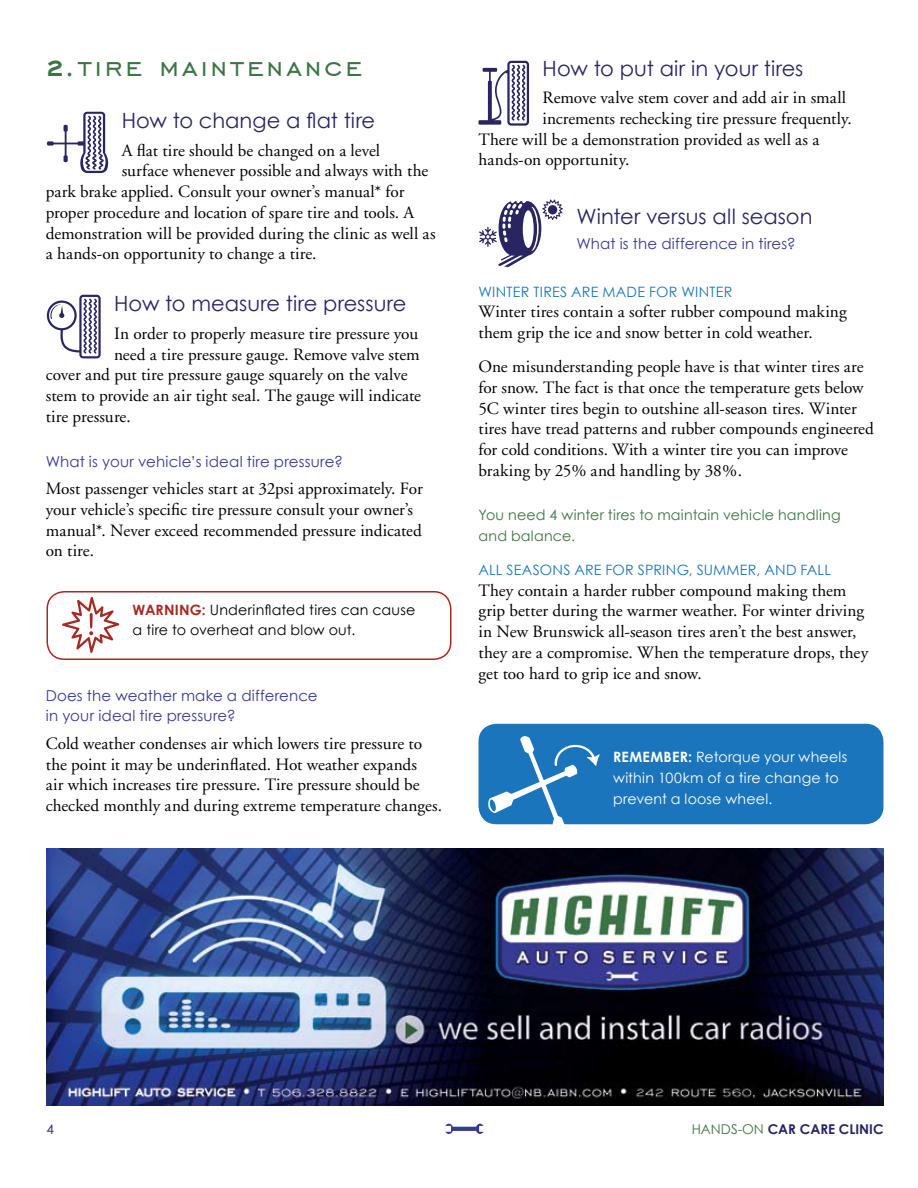
<style>
.page{position:relative;width:918px;height:1188px;background:#fff}
.page>*{position:absolute;margin:0;border:0;box-sizing:border-box;transform-origin:0 0}
.t1{font:33px "Engravers Gothic BT";letter-spacing:.1em;color:#3c7445}
.t2{font:21px "Century Gothic";color:#282561}
.t3{font:17.25px/20.7px "Adobe Garamond";color:#000}
.t4{font:15px/20.7px "Century Gothic";letter-spacing:.01em;color:#383a90}
.t5{font:14.25px/21px "Century Gothic";letter-spacing:.015em;color:#fff}
.t6{font:14.25px "Century Gothic";letter-spacing:.02em;color:#1b75bc}
.t7{font:14.25px/20.7px "Century Gothic";letter-spacing:-.01em;color:#000}
.t8{font:14.25px/20.7px "Century Gothic";color:#3c7445}
.t9{font:700 13.5px "Century Gothic";color:#282561}
.t10{font:13.5px "Century Gothic";color:#282561}
.s1{font-weight:800;font-size:27px}
.s2{font-weight:700;color:#a52a21}
.s3{font-weight:700}
.s4{font-weight:400;color:#3c7445}
</style>
<div class="page">
<svg style="left:445px;top:1124px;width:39px;height:10px"></svg>
<div style="left:479px;top:724px;width:405px;height:100px;background:#1b75bc;border-radius:18px"></div>
<svg style="left:479px;top:199px;width:84px;height:68px"></svg>
<img style="left:47px;top:849px;width:836px;height:257px">
<div style="left:47px;top:591px;width:405px;height:69px;border:2px solid #a52a21;border-radius:17px"></div>
<svg style="left:47px;top:295px;width:54px;height:63px"></svg>
<svg style="left:47px;top:112px;width:62px;height:61px"></svg>
<svg style="left:479px;top:61px;width:50px;height:65px"></svg>
<svg style="left:62px;top:597px;width:57px;height:56px"></svg>
<svg style="left:488px;top:736px;width:112px;height:89px"></svg>
<h1 class="t1" style="left:46px;top:49px;width:318px"><span class="s1">2.</span>tire maintenance</h1>
<p class="t2" style="left:122px;top:108px;width:255px">How to change a flat tire</p>
<p class="t3" style="left:122px;top:140px;width:260px">A flat tire should be changed on a level</p>
<p class="t3" style="left:122px;top:161px;width:308px">surface whenever possible and always with the</p>
<p class="t3" style="left:46px;top:182px;width:360px">park brake applied. Consult your owner’s manual* for</p>
<p class="t3" style="left:46px;top:202px;width:370px">proper procedure and location of spare tire and tools. A</p>
<p class="t3" style="left:46px;top:223px;width:391px">demonstration will be provided during the clinic as well as</p>
<p class="t3" style="left:46px;top:244px;width:272px">a hands-on opportunity to change a tire.</p>
<p class="t2" style="left:114px;top:291px;width:294px">H ow to measure tire pressure</p>
<p class="t3" style="left:114px;top:324px;width:306px">In order to properly measure tire pressure you</p>
<p class="t3" style="left:114px;top:344px;width:307px">need a tire pressure gauge. Remove valve stem</p>
<p class="t3" style="left:46px;top:365px;width:363px">cover and put tire pressure gauge squarely on the valve</p>
<p class="t3" style="left:46px;top:386px;width:377px">stem to provide an air tight seal. The gauge will indicate</p>
<p class="t3" style="left:46px;top:406px;width:86px">tire pressure.</p>
<p class="t4" style="left:46px;top:451px;width:299px">What is your vehicle’s ideal tire pressure?</p>
<p class="t3" style="left:46px;top:479px;width:379px">Most passenger vehicles start at 32psi approximately. For your vehicle’s specific tire pressure consult your owner’s manual*. Never exceed recommended pressure indicated on tire.</p>
<p class="t7" style="left:133px;top:599px;width:284px"><span class="s2">WARNING:</span> U nderinflated tires can cause a tire to overheat and blow out.</p>
<p class="t4" style="left:46px;top:685px;width:273px">Does the weather make a difference in your ideal tire pressure?</p>
<p class="t3" style="left:46px;top:733px;width:398px">Cold weather condenses air which lowers tire pressure to the point it may be underinflated. Hot weather expands<br>air which increases tire pressure. Tire pressure should be checked monthly and during extreme temperature changes.</p>
<p class="t2" style="left:543px;top:55px;width:262px">How to put air in your tires</p>
<p class="t3" style="left:543px;top:88px;width:305px">Remove valve stem cover and add air in small</p>
<p class="t3" style="left:543px;top:109px;width:311px">increments rechecking tire pressure frequently.</p>
<p class="t3" style="left:479px;top:129px;width:343px">There will be a demonstration provided as well as a</p>
<p class="t3" style="left:479px;top:150px;width:153px">hands-on opportunity.</p>
<p class="t2" style="left:576px;top:204px;width:238px">Winter versus all season</p>
<p class="t4" style="left:576px;top:233px;width:221px">What is the difference in tires?</p>
<p class="t6" style="left:479px;top:283px;width:253px">Winter tires are made for winteR</p>
<p class="t3" style="left:479px;top:302px;width:370px">Winter tires contain a softer rubber compound making them grip the ice and snow better in cold weather.</p>
<p class="t3" style="left:479px;top:357px;width:397px">One misunderstanding people have is that winter tires are for snow. The fact is that once the temperature gets below 5C winter tires begin to outshine all-season tires. Winter tires have tread patterns and rubber compounds engineered for cold conditions. With a winter tire you can improve braking by 25% and handling by 38%.</p>
<p class="t8" style="left:479px;top:504px;width:364px">You need 4 winter tires to maintain vehicle handling and balance.</p>
<p class="t6" style="left:479px;top:561px;width:354px">All seasons are for spring, summer, and fall</p>
<p class="t3" style="left:479px;top:580px;width:391px">They contain a harder rubber compound making them grip better during the warmer weather. For winter driving in New Brunswick all-season tires aren’t the best answer, they are a compromise. When the temperature drops, they get too hard to grip ice and snow.</p>
<p class="t5" style="left:613px;top:746px;width:236px"><span class="s3">REMEMBER:</span> Retorque your wheels within 100km of a tire change to prevent a loose wheel.</p>
<p class="t10" style="left:47px;top:1121px;width:9px">4</p>
<p class="t9" style="left:692px;top:1120px;width:193px"><span class="s4">HANDS-ON</span> CAR CARE CLINIC</p>
</div>
